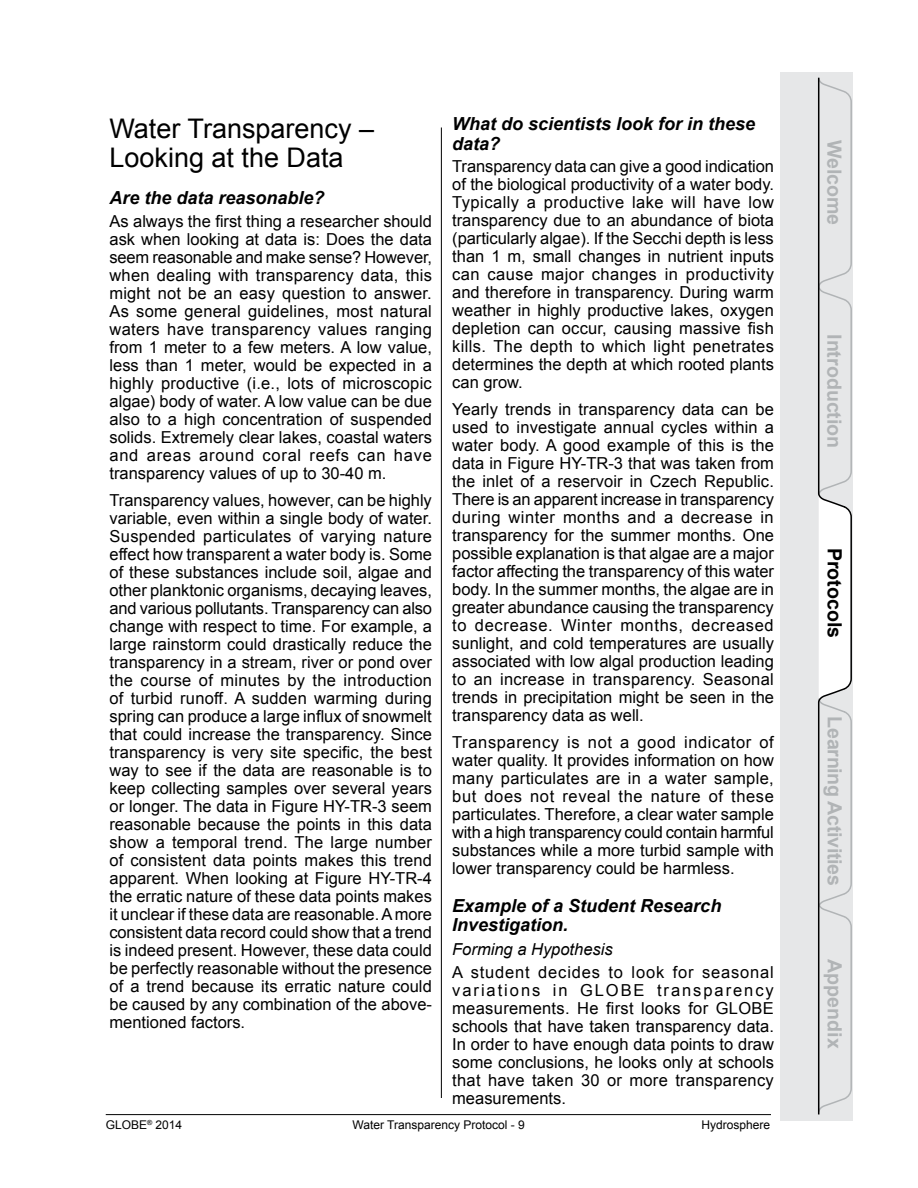
<style>
.page{position:relative;width:918px;height:1188px;background:#fff}
.page>*{position:absolute;margin:0;border:0;box-sizing:border-box;transform-origin:0 0}
.t1{font:27px/28.5px "Arial";color:#000}
.t2{font:700 19.65px "Arial";color:#b1b4b6}
.t3{font:700 19.65px "Arial";color:#000}
.t4{font:italic 700 18px/19.5px "Arial";color:#000}
.t5{font:16.5px/18px "Arial";color:#000;text-align:justify}
.t6{font:italic 16.5px "Arial";color:#000}
.t7{font:12px "Arial";color:#000}
</style>
<div class="page">
<hr style="left:441px;top:128px;width:1px;height:970px;background:#000">
<hr style="left:106px;top:1114px;width:665px;height:1px;background:#000">
<div style="left:780px;top:72px;width:73px;height:1048px;background:#e6e7e8"></div>
<svg style="left:818px;top:77px;width:34px;height:1038px"></svg>
<h1 class="t1" style="left:110px;top:115px;width:266px">Water Transparency –<br>Looking at the Data</h1>
<p class="t4" style="left:110px;top:189px;width:217px">Are the data reasonable?</p>
<p class="t5" style="left:110px;top:212px;width:324px">As always the first thing a researcher should ask when looking at data is: Does the data seem reasonable and make sense? However, when dealing with transparency data, this might not be an easy question to answer.<br>As some general guidelines, most natural waters have transparency values ranging from 1 meter to a few meters. A low value, less than 1 meter, would be expected in a highly productive (i.e., lots of microscopic algae) body of water. A low value can be due also to a high concentration of suspended solids. Extremely clear lakes, coastal waters and areas around coral reefs can have transparency values of up to 30-40 m.</p>
<p class="t5" style="left:110px;top:491px;width:324px">Transparency values, however, can be highly variable, even within a single body of water.<br>Suspended particulates of varying nature effect how transparent a water body is. Some of these substances include soil, algae and other planktonic organisms, decaying leaves, and various pollutants. Transparency can also change with respect to time. For example, a large rainstorm could drastically reduce the transparency in a stream, river or pond over the course of minutes by the introduction of turbid runoff. A sudden warming during spring can produce a large influx of snowmelt that could increase the transparency. Since transparency is very site specific, the best way to see if the data are reasonable is to keep collecting samples over several years or longer. The data in Figure HY-TR-3 seem reasonable because the points in this data show a temporal trend. The large number of consistent data points makes this trend apparent. When looking at Figure HY-TR-4 the erratic nature of these data points makes it unclear if these data are reasonable. A more consistent data record could show that a trend is indeed present. However, these data could be perfectly reasonable without the presence of a trend because its erratic nature could be caused by any combination of the above&shy;mentioned factors.</p>
<p class="t4" style="left:452px;top:115px;width:305px">What do scientists look for in these data?</p>
<p class="t5" style="left:452px;top:157px;width:323px">Transparency data can give a good indication of the biological productivity of a water body.<br>Typically a productive lake will have low transparency due to an abundance of biota (particularly algae). If the Secchi depth is less than 1 m, small changes in nutrient inputs can cause major changes in productivity and therefore in transparency. During warm weather in highly productive lakes, oxygen depletion can occur, causing massive fish kills. The depth to which light penetrates determines the depth at which rooted plants can grow.</p>
<p class="t5" style="left:452px;top:400px;width:323px">Yearly trends in transparency data can be used to investigate annual cycles within a water body. A good example of this is the data in Figure HY-TR-3 that was taken from the inlet of a reservoir in Czech Republic.<br>There is an apparent increase in transparency during winter months and a decrease in transparency for the summer months. One possible explanation is that algae are a major factor affecting the transparency of this water body. In the summer months, the algae are in greater abundance causing the transparency to decrease. Winter months, decreased sunlight, and cold temperatures are usually associated with low algal production leading to an increase in transparency. Seasonal trends in precipitation might be seen in the transparency data as well.</p>
<p class="t5" style="left:452px;top:734px;width:323px">Transparency is not a good indicator of water quality. It provides information on how many particulates are in a water sample, but does not reveal the nature of these particulates. Therefore, a clear water sample with a high transparency could contain harmful substances while a more turbid sample with lower transparency could be harmless.</p>
<p class="t4" style="left:452px;top:896px;width:271px">Example of a Student Research<br>Investigation.</p>
<p class="t6" style="left:452px;top:939px;width:162px">Forming a Hypothesis</p>
<p class="t5" style="left:452px;top:963px;width:323px">A student decides to look for seasonal variations in GLOBE transparency measurements. He first looks for GLOBE schools that have taken transparency data.<br>In order to have enough data points to draw some conclusions, he looks only at schools that have taken 30 or more transparency measurements.</p>
<p class="t7" style="left:106px;top:1117px;width:78px">GLOBE<sup>®</sup> 2014</p>
<p class="t7" style="left:353px;top:1117px;width:174px">Water Transparency Protocol - 9</p>
<p class="t7" style="left:702px;top:1117px;width:70px">Hydrosphere</p>
<p class="t2" style="left:848px;top:140px;width:87px;rotate:90deg">Welcome</p>
<p class="t2" style="left:848px;top:334px;width:116px;rotate:90deg">Introduction</p>
<p class="t3" style="left:848px;top:548px;width:92px;rotate:90deg">Protocols</p>
<p class="t2" style="left:848px;top:716px;width:171px;rotate:90deg">Learning Activities</p>
<p class="t2" style="left:848px;top:959px;width:91px;rotate:90deg">Appendix</p>
</div>
